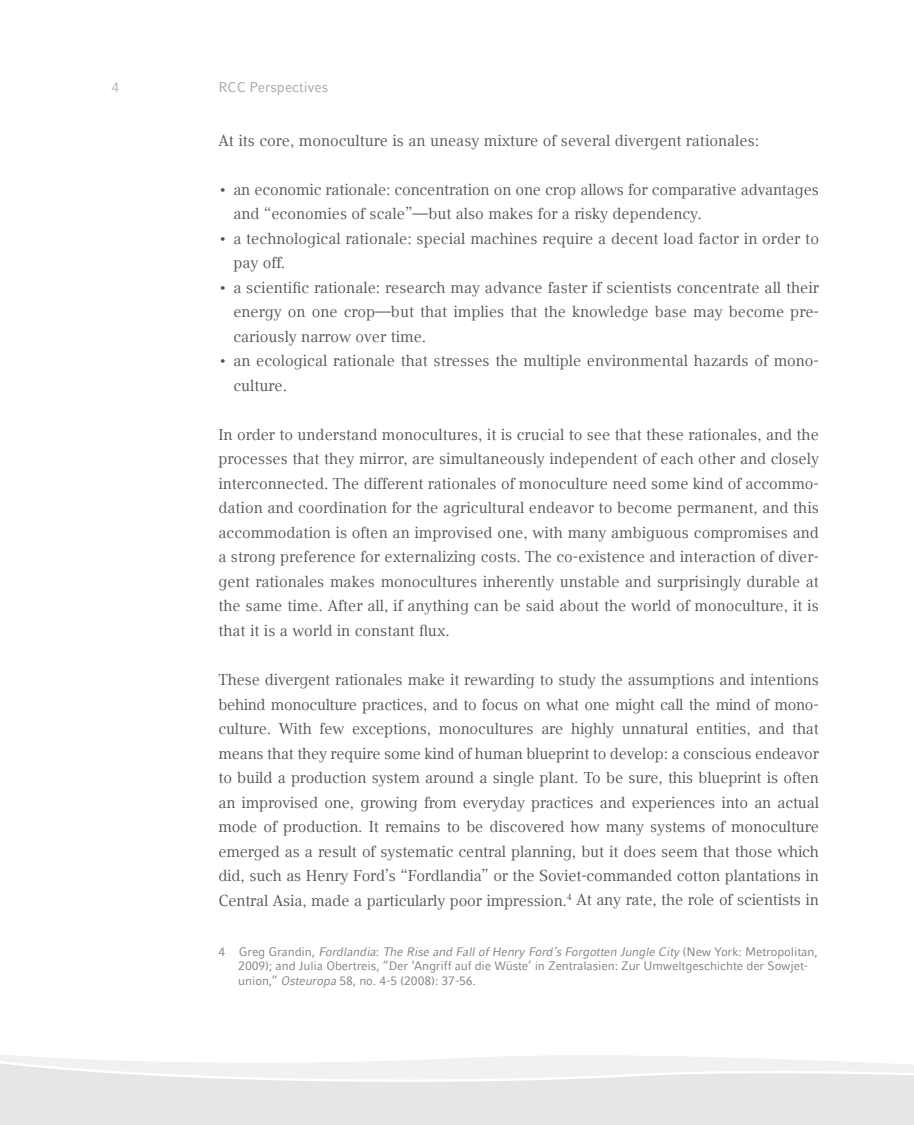
<style>
.page{position:relative;width:914px;height:1125px;background:#fff}
.page>*{position:absolute;margin:0;border:0;box-sizing:border-box;transform-origin:0 0}
.t1{font:15.75px/24.5px "LMU Compatil Text";color:#505356}
.t2{font:14px "LMU Compatil Fact";color:#a0a6a8}
.t3{font:14px "LMU Compatil Fact";color:#afb4b6}
.t4{font:12.25px/14.7px "LMU Compatil Fact";letter-spacing:-.01em;color:#7b7f82}
.s1{font-style:italic}
</style>
<div class="page">
<svg style="left:0;top:1055px;width:913px;height:70px;fill:#e5e6e6"></svg>
<p class="t3" style="left:111px;top:79px;width:9px">4</p>
<p class="t2" style="left:218px;top:79px;width:111px">RCC Perspectives</p>
<p class="t1" style="left:218px;top:128px;width:542px">At its core, monoculture is an uneasy mixture of several divergent rationales:</p>
<p class="t1" style="left:233px;top:177px;width:587px;text-indent:-15px">• an economic rationale: concentration on one crop allows for comparative advantages and “economies of scale”—but also makes for a risky dependency.</p>
<p class="t1" style="left:233px;top:226px;width:587px;text-indent:-15px">• a technological rationale: special machines require a decent load factor in order to pay off.</p>
<p class="t1" style="left:233px;top:275px;width:587px;text-align:justify;text-indent:-15px">• a scientific rationale: research may advance faster if scientists concentrate all their energy on one crop—but that implies that the knowledge base may become pre&shy;cariously narrow over time.</p>
<p class="t1" style="left:233px;top:348px;width:587px;text-indent:-15px">• an ecological rationale that stresses the multiple environmental hazards of mono&shy;culture.</p>
<p class="t1" style="left:218px;top:422px;width:602px;text-align:justify">In order to understand monocultures, it is crucial to see that these rationales, and the processes that they mirror, are simultaneously independent of each other and closely interconnected. The different rationales of monoculture need some kind of accommo&shy;dation and coordination for the agricultural endeavor to become permanent, and this accommodation is often an improvised one, with many ambiguous compromises and a strong preference for externalizing costs. The co-existence and interaction of diver&shy;gent rationales makes monocultures inherently unstable and surprisingly durable at the same time. After all, if anything can be said about the world of monoculture, it is that it is a world in constant flux.</p>
<p class="t1" style="left:218px;top:667px;width:602px;text-align:justify">These divergent rationales make it rewarding to study the assumptions and intentions behind monoculture practices, and to focus on what one might call the mind of mono&shy;culture. With few exceptions, monocultures are highly unnatural entities, and that means that they require some kind of human blueprint to develop: a conscious endeavor to build a production system around a single plant. To be sure, this blueprint is often an improvised one, growing from everyday practices and experiences into an actual mode of production. It remains to be discovered how many systems of monoculture emerged as a result of systematic central planning, but it does seem that those which did, such as Henry Ford’s “Fordlandia” or the Soviet-commanded cotton plantations in Central Asia, made a particularly poor impression.<sup>4</sup> At any rate, the role of scientists in</p>
<p class="t4" style="left:238px;top:944px;width:580px;text-indent:-20px">4 Greg Grandin, <span class="s1">Fordlandia</span>: <span class="s1">The Rise and Fall of Henry Ford’s Forgotten Jungle City</span> (New York: Metropolitan,<br>2009); and Julia Obertreis, “Der ‘Angriff auf die Wüste’ in Zentralasien: Zur Umweltgeschichte der Sowjet&shy;union,” <span class="s1">Osteuropa</span> 58, no. 4-5 (2008): 37-56.</p>
</div>
